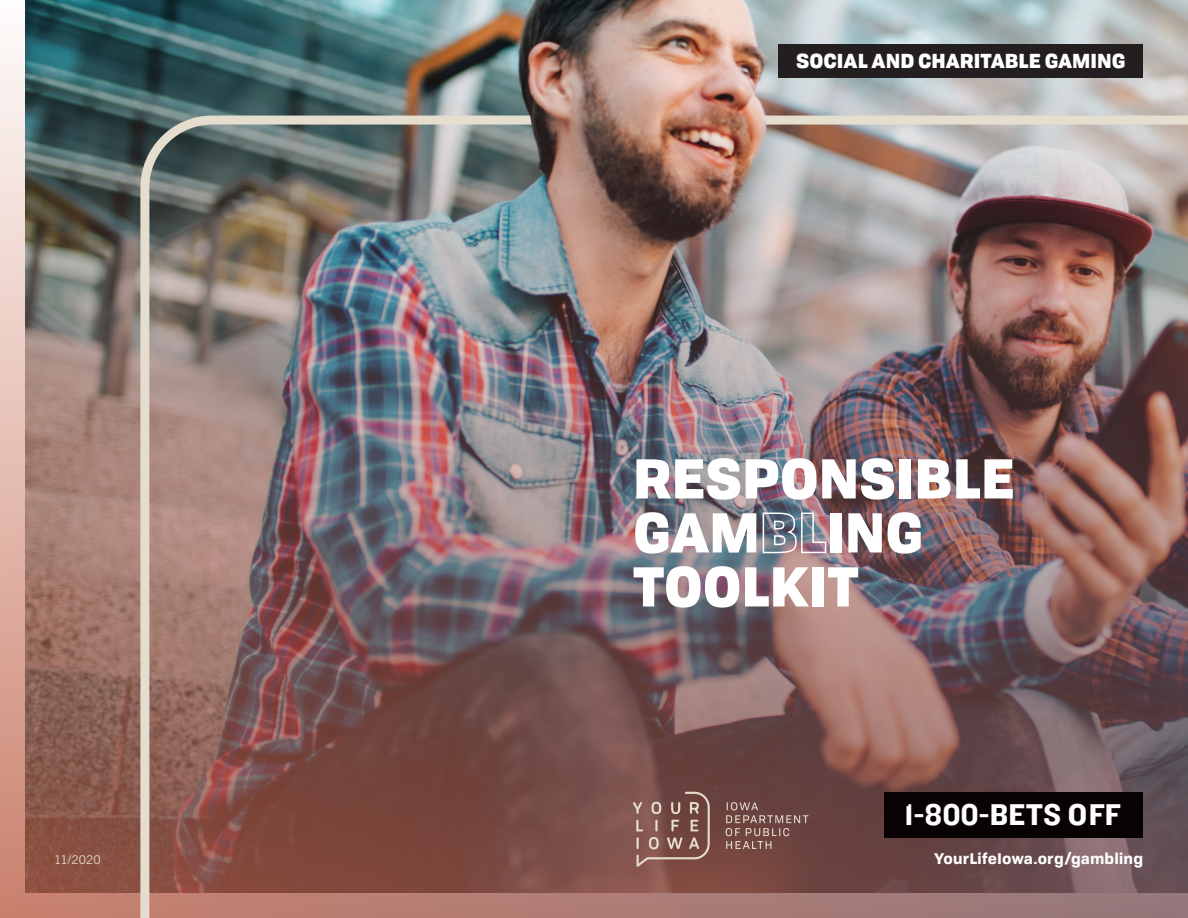
<style>
.page{position:relative;width:1188px;height:918px;background:#fff}
.page>*{position:absolute;margin:0;border:0;box-sizing:border-box;transform-origin:0 0}
.t1{font:900 54px/54px "Tofino Personal";color:#fff}
.t2{font:31.2px "Knockout HTF51 Middleweight";color:#fff}
.t3{font:900 19.5px "Tofino Personal";color:#fff}
.t4{font:700 15px "Tofino Personal";letter-spacing:.01em;color:#fff}
.t5{font:12px "Trade Gothic";color:#e5decf}
</style>
<div class="page">
<img style="left:0;top:0;width:1188px;height:918px">
<div style="left:884px;top:792px;width:259px;height:46px;background:#080302"></div>
<svg style="left:656px;top:792px;width:152px;height:75px;background:#7c554f"></svg>
<img style="left:136px;top:111px;width:520px;height:807px">
<svg style="left:736px;top:111px;width:452px;height:118px;background:#b1a5a2"></svg>
<div style="left:778px;top:45px;width:365px;height:33px;background:#231f20"></div>
<p class="t3" style="left:796px;top:45px;width:331px">SOCIAL AND CHARITABLE GAMING</p>
<p class="t1" style="left:633px;top:447px;width:383px">RESPONSIBLE<br>GAMBLING</p>
<p class="t1" style="left:633px;top:555px;width:227px">TOOLKIT</p>
<p class="t2" style="left:904px;top:798px;width:219px">1-800-BETS OFF</p>
<p class="t5" style="left:54px;top:852px;width:48px">11/2020</p>
<p class="t4" style="left:934px;top:846px;width:210px">YourLifeIowa.org/gambling</p>
</div>
